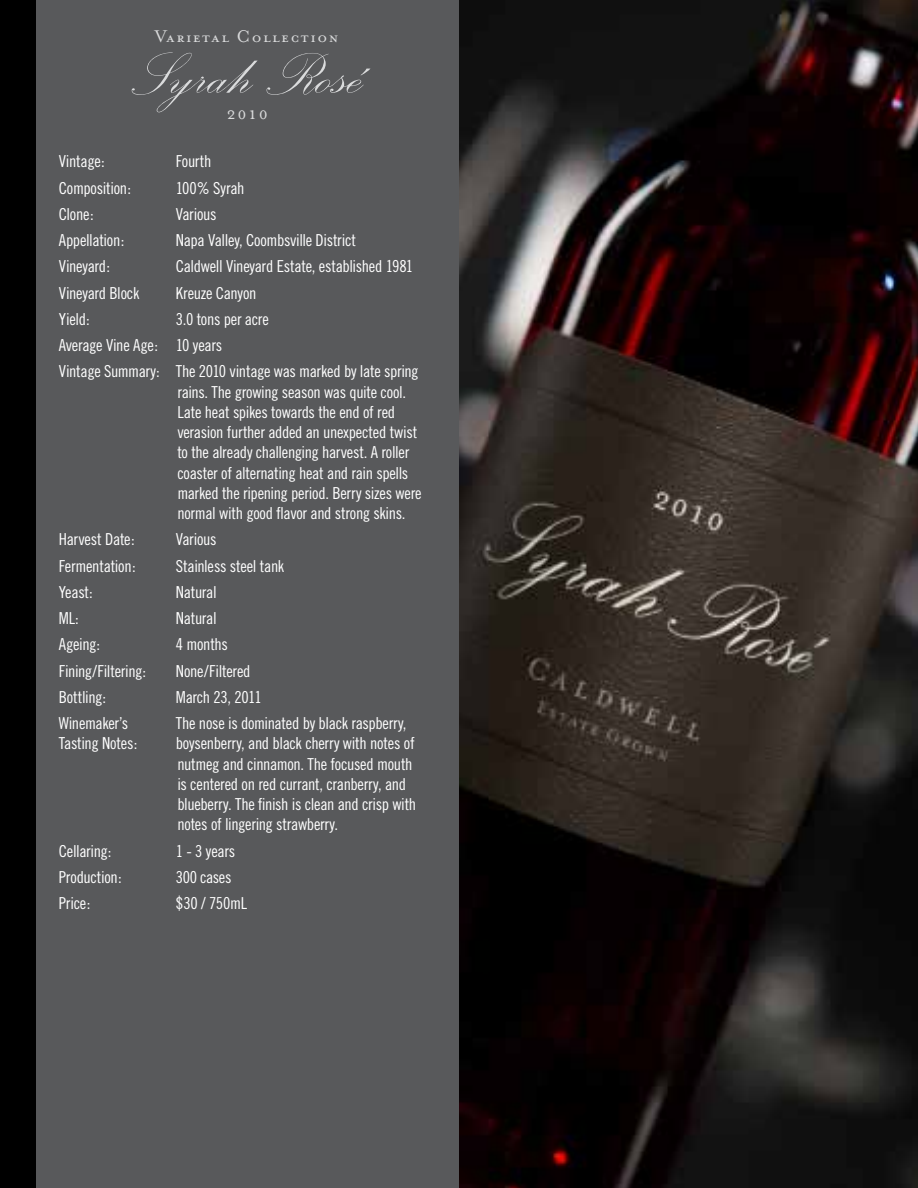
<style>
.page{position:relative;width:918px;height:1188px;background:#fff}
.page>*{position:absolute;margin:0;border:0;box-sizing:border-box;transform-origin:0 0}
.t1{font:75px "Palace Script MT Std";color:#dadbdc}
.t2{font:19.5px "Mrs Eaves Petite Caps";letter-spacing:.08em;color:#dadbdc}
.t3{font:19.5px "Mrs Eaves Small Caps";color:#dadbdc}
.t4{font:16.5px/20.2px "Trade Gothic Cond Eighteen";letter-spacing:-.02em;color:#fff}
</style>
<div class="page">
<img style="left:459px;top:0;width:459px;height:1188px">
<div style="left:0;top:0;width:459px;height:1188px;background:#000"></div>
<div style="left:36px;top:0;width:423px;height:1188px;background:#58595b"></div>
<p class="t2" style="left:155px;top:26px;width:185px">Varietal Collection</p>
<h1 class="t1" style="left:130px;top:36px;width:235px">Syrah Rosé</h1>
<p class="t3" style="left:227px;top:103px;width:43px">2010</p>
<p class="t4" style="left:59px;top:151px;width:48px">Vintage:</p>
<p class="t4" style="left:176px;top:151px;width:37px">Fourth</p>
<p class="t4" style="left:59px;top:178px;width:74px">Composition:</p>
<p class="t4" style="left:176px;top:178px;width:70px">100% Syrah</p>
<p class="t4" style="left:59px;top:204px;width:36px">Clone:</p>
<p class="t4" style="left:176px;top:204px;width:42px">Various</p>
<p class="t4" style="left:59px;top:230px;width:67px">Appellation:</p>
<p class="t4" style="left:176px;top:230px;width:182px">Napa Valley, Coombsville District</p>
<p class="t4" style="left:59px;top:256px;width:53px">Vineyard:</p>
<p class="t4" style="left:176px;top:256px;width:239px">Caldwell Vineyard Estate, established 1981</p>
<p class="t4" style="left:59px;top:283px;width:82px">Vineyard Block</p>
<p class="t4" style="left:176px;top:283px;width:82px">Kreuze Canyon</p>
<p class="t4" style="left:59px;top:309px;width:33px">Yield:</p>
<p class="t4" style="left:59px;top:306px;width:361px;line-height:26.2px;text-indent:117px">3.0 tons per acre<br>Average Vine Age: 10 years<br>Vintage Summary: The 2010 vintage was marked by late spring</p>
<p class="t4" style="left:177px;top:382px;width:246px">rains. The growing season was quite cool.<br>Late heat spikes towards the end of red verasion further added an unexpected twist to the already challenging harvest. A roller coaster of alternating heat and rain spells marked the ripening period. Berry sizes were normal with good flavor and strong skins.</p>
<p class="t4" style="left:59px;top:529px;width:78px">Harvest Date:</p>
<p class="t4" style="left:176px;top:529px;width:42px">Various</p>
<p class="t4" style="left:59px;top:555px;width:78px">Fermentation:</p>
<p class="t4" style="left:176px;top:555px;width:110px">Stainless steel tank</p>
<p class="t4" style="left:59px;top:582px;width:36px">Yeast:</p>
<p class="t4" style="left:176px;top:582px;width:42px">Natural</p>
<p class="t4" style="left:59px;top:608px;width:22px">ML:</p>
<p class="t4" style="left:176px;top:608px;width:42px">Natural</p>
<p class="t4" style="left:59px;top:634px;width:43px">Ageing:</p>
<p class="t4" style="left:176px;top:634px;width:54px">4 months</p>
<p class="t4" style="left:59px;top:660px;width:89px">Fining/Filtering:</p>
<p class="t4" style="left:176px;top:660px;width:76px">None/Filtered</p>
<p class="t4" style="left:59px;top:687px;width:49px">Bottling:</p>
<p class="t4" style="left:176px;top:687px;width:87px">March 23, 2011</p>
<p class="t4" style="left:59px;top:713px;width:71px">Winemaker’s</p>
<p class="t4" style="left:176px;top:713px;width:232px">The nose is dominated by black raspberry,</p>
<p class="t4" style="left:59px;top:733px;width:80px">Tasting Notes:</p>
<p class="t4" style="left:176px;top:733px;width:242px">boysenberry, and black cherry with notes of nutmeg and cinnamon. The focused mouth is centered on red currant, cranberry, and blueberry. The finish is clean and crisp with notes of lingering strawberry.</p>
<p class="t4" style="left:59px;top:840px;width:54px">Cellaring:</p>
<p class="t4" style="left:176px;top:840px;width:61px">1 - 3 years</p>
<p class="t4" style="left:59px;top:867px;width:65px">Production:</p>
<p class="t4" style="left:176px;top:867px;width:57px">300 cases</p>
<p class="t4" style="left:59px;top:893px;width:33px">Price:</p>
<p class="t4" style="left:176px;top:893px;width:73px">$30 / 750mL</p>
</div>
